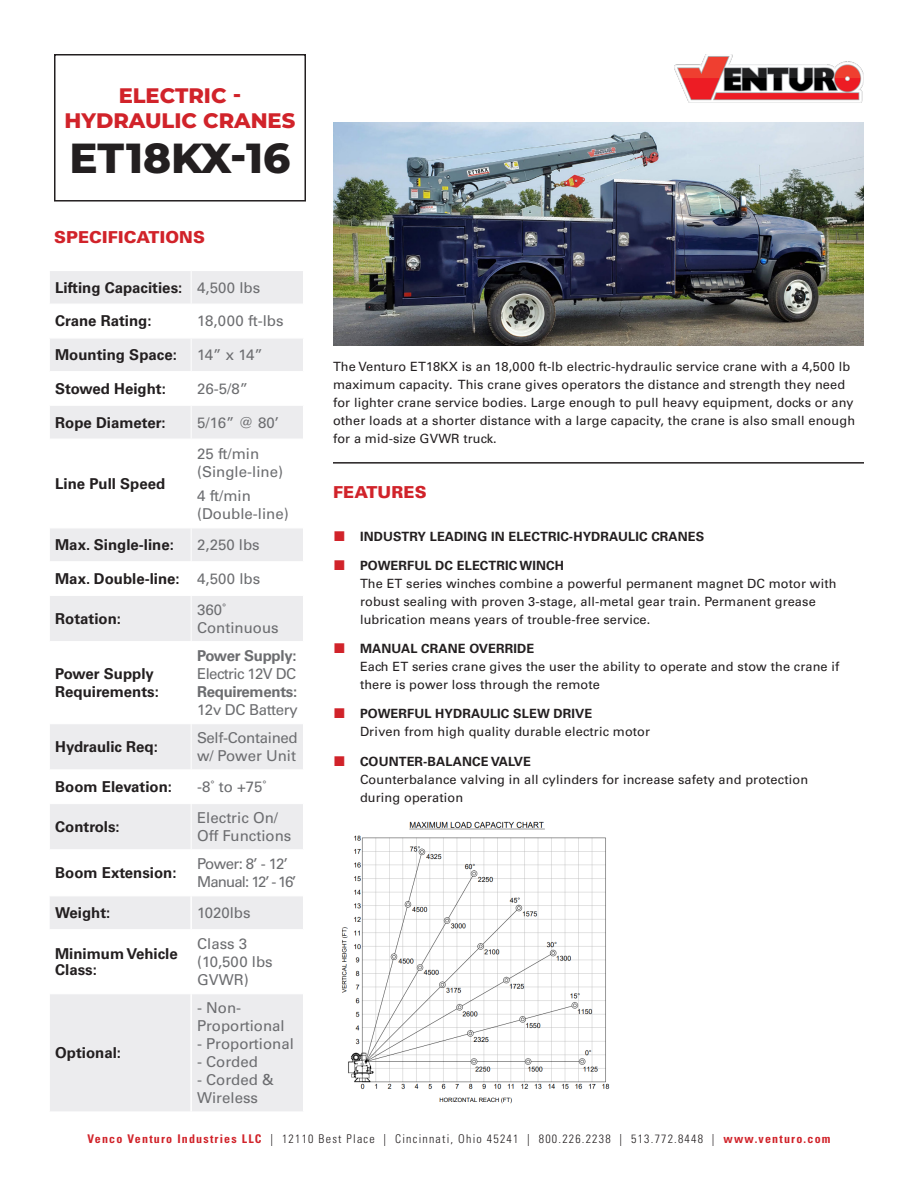
<style>
.page{position:relative;width:918px;height:1188px;background:#fff}
.page>*{position:absolute;margin:0;border:0;box-sizing:border-box;transform-origin:0 0}
.t1{font:800 42px "Montserrat";color:#231f20}
.t2{font:800 21px/25.2px "Montserrat";color:#d1232a;text-align:center}
.t3{font:900 16.5px "Univers LT Std";letter-spacing:.01em;color:#d1232a}
.spec_label{font:700 15px/18px "Univers LT Std";color:#231f20}
.spec_data{font:15px/18px "Univers LT Std";color:#6c6d70}
.spec_data-2{font:700 15px/18px "Univers LT Std";letter-spacing:-.02em;color:#6c6d70;text-align:justify}
.spec_data-3{font:15px/18px "Univers LT Std";letter-spacing:-.06em;color:#6c6d70}
.spec_data-4{font:15px/18px "Univers LT Std";letter-spacing:-.02em;color:#6c6d70}
.Body_Copy{font:12.75px/18px "Univers LT Std";letter-spacing:.01em;color:#231f20}
.t4{font:700 12.75px "Univers LT Std";letter-spacing:.01em;color:#231f20}
.t5{font:300 condensed 12px "Univers LT Std";letter-spacing:.1em;color:#231f20}
.s1{font-weight:400}
.s2{font-family:"Arial";font-size:21px;color:#d1232a}
.s3{font-family:"Arial";font-weight:700;font-size:21px;color:#d1232a}
.s4{font-weight:700}
.s5{font-weight:700;color:#d1232a}
</style>
<div class="page">
<div style="left:54px;top:54px;width:252px;height:148px;border:2px solid #231f20"></div>
<hr style="left:333px;top:462px;width:531px;height:2px;background:#231f20">
<img style="left:333px;top:122px;width:531px;height:224px">
<img style="left:341px;top:822px;width:269px;height:282px">
<svg style="left:50px;top:271px;width:253px;height:840px;fill:#ececee"></svg>
<svg style="left:50px;top:562px;width:253px;height:431px"></svg>
<hr style="left:191px;top:271px;width:1px;height:33px;background:#fff">
<hr style="left:48px;top:304px;width:143px;height:1px;background:#fff">
<hr style="left:191px;top:304px;width:112px;height:1px;background:#fff">
<hr style="left:191px;top:304px;width:1px;height:33px;background:#fff">
<hr style="left:50px;top:371px;width:141px;height:1px;background:#fff">
<hr style="left:191px;top:371px;width:112px;height:1px;background:#fff">
<hr style="left:191px;top:439px;width:1px;height:89px;background:#fff">
<hr style="left:191px;top:528px;width:1px;height:33px;background:#fff">
<hr style="left:191px;top:596px;width:1px;height:45px;background:#fff">
<hr style="left:191px;top:724px;width:1px;height:46px;background:#fff">
<hr style="left:191px;top:804px;width:1px;height:45px;background:#fff">
<hr style="left:48px;top:337px;width:143px;height:2px;background:#fff">
<hr style="left:191px;top:337px;width:113px;height:2px;background:#fff">
<hr style="left:191px;top:339px;width:1px;height:32px;background:#fff">
<hr style="left:191px;top:372px;width:1px;height:33px;background:#fff">
<hr style="left:50px;top:405px;width:141px;height:1px;background:#fff">
<hr style="left:191px;top:405px;width:112px;height:1px;background:#fff">
<hr style="left:191px;top:406px;width:1px;height:33px;background:#fff">
<hr style="left:50px;top:439px;width:141px;height:1px;background:#fff">
<hr style="left:191px;top:439px;width:112px;height:1px;background:#fff">
<hr style="left:50px;top:528px;width:141px;height:1px;background:#fff">
<hr style="left:191px;top:528px;width:112px;height:1px;background:#fff">
<hr style="left:49px;top:849px;width:142px;height:1px;background:#fff">
<hr style="left:191px;top:849px;width:112px;height:1px;background:#fff">
<hr style="left:190px;top:850px;width:2px;height:46px;background:#fff">
<hr style="left:49px;top:561px;width:142px;height:1px;background:#fff">
<hr style="left:191px;top:561px;width:112px;height:1px;background:#fff">
<hr style="left:190px;top:562px;width:2px;height:33px;background:#fff">
<hr style="left:49px;top:595px;width:142px;height:1px;background:#fff">
<hr style="left:191px;top:595px;width:112px;height:1px;background:#fff">
<hr style="left:50px;top:641px;width:141px;height:1px;background:#fff">
<hr style="left:191px;top:641px;width:112px;height:1px;background:#fff">
<hr style="left:190px;top:642px;width:2px;height:81px;background:#fff">
<hr style="left:50px;top:723px;width:141px;height:1px;background:#fff">
<hr style="left:191px;top:723px;width:112px;height:1px;background:#fff">
<hr style="left:50px;top:770px;width:141px;height:1px;background:#fff">
<hr style="left:191px;top:770px;width:112px;height:1px;background:#fff">
<hr style="left:190px;top:770px;width:2px;height:33px;background:#fff">
<hr style="left:50px;top:803px;width:141px;height:1px;background:#fff">
<hr style="left:191px;top:803px;width:112px;height:1px;background:#fff">
<hr style="left:190px;top:930px;width:2px;height:63px;background:#fff">
<hr style="left:49px;top:896px;width:142px;height:1px;background:#fff">
<hr style="left:191px;top:896px;width:112px;height:1px;background:#fff">
<hr style="left:190px;top:896px;width:2px;height:33px;background:#fff">
<hr style="left:48px;top:929px;width:143px;height:1px;background:#fff">
<hr style="left:191px;top:929px;width:112px;height:1px;background:#fff">
<hr style="left:50px;top:993px;width:141px;height:1px;background:#fff">
<hr style="left:191px;top:993px;width:112px;height:1px;background:#fff">
<hr style="left:190px;top:994px;width:2px;height:118px;background:#fff">
<img style="left:674px;top:54px;width:190px;height:49px">
<p class="t2" style="left:65px;top:82px;width:232px">ELECTRIC -<br>HYDRAULIC CRANES</p>
<p class="t1" style="left:69px;top:127px;width:223px">ET18KX-16</p>
<p class="t3" style="left:54px;top:227px;width:153px">SPECIFICATIONS</p>
<p class="spec_label" style="left:55px;top:278px;width:129px">Lifting Capacities:</p>
<p class="spec_data" style="left:197px;top:278px;width:65px">4,500 lbs</p>
<p class="spec_label" style="left:55px;top:312px;width:98px">Crane Rating:</p>
<p class="spec_data" style="left:197px;top:312px;width:88px">18,000 ft-lbs</p>
<p class="spec_label" style="left:55px;top:346px;width:123px">Mounting Space:</p>
<p class="spec_data" style="left:197px;top:346px;width:67px">14” x 14”</p>
<p class="spec_label" style="left:55px;top:380px;width:112px">Stowed Height:</p>
<p class="spec_data" style="left:197px;top:380px;width:52px">26-5/8”</p>
<p class="spec_label" style="left:55px;top:413px;width:112px">Rope Diameter:</p>
<p class="spec_data" style="left:197px;top:413px;width:83px">5/16” @ 80’</p>
<p class="spec_label" style="left:55px;top:475px;width:112px">Line Pull Speed</p>
<p class="spec_data" style="left:197px;top:444px;width:87px">25 ft/min (Single-line)</p>
<p class="spec_data" style="left:197px;top:487px;width:93px">4 ft/min (Double-line)</p>
<p class="spec_label" style="left:55px;top:536px;width:120px">Max. Single-line:</p>
<p class="spec_data" style="left:197px;top:536px;width:64px">2,250 lbs</p>
<p class="spec_label" style="left:55px;top:570px;width:126px">Max. Double-line:</p>
<p class="spec_data" style="left:197px;top:570px;width:65px">4,500 lbs</p>
<p class="spec_label" style="left:55px;top:610px;width:67px">Rotation:</p>
<p class="spec_data" style="left:197px;top:601px;width:83px">360˚<br>Continuous</p>
<p class="spec_label" style="left:55px;top:665px;width:105px">Power Supply<br>Requirements:</p>
<p class="spec_data-2" style="left:197px;top:647px;width:102px">Power Supply:<br><span class="s1">Electric 12V DC </span>Requirements:<br><span class="s1">12v DC Battery</span></p>
<p class="spec_label" style="left:55px;top:738px;width:104px">Hydraulic Req:</p>
<p class="spec_data-4" style="left:197px;top:729px;width:102px">Self-Contained w/ Power Unit</p>
<p class="spec_label" style="left:55px;top:778px;width:118px">Boom Elevation:</p>
<p class="spec_data" style="left:197px;top:778px;width:71px">-8˚ to +75˚</p>
<p class="spec_label" style="left:55px;top:818px;width:66px">Controls:</p>
<p class="spec_data" style="left:197px;top:809px;width:96px">Electric On/<br>Off Functions</p>
<p class="spec_label" style="left:55px;top:864px;width:123px">Boom Extension:</p>
<p class="spec_data-3" style="left:197px;top:855px;width:101px">Power: 8’ - 12’<br>Manual: 12’ - 16’</p>
<p class="spec_label" style="left:55px;top:904px;width:57px">Weight:</p>
<p class="spec_data" style="left:197px;top:904px;width:55px">1020lbs</p>
<p class="spec_label" style="left:55px;top:945px;width:124px;line-height:16.5px">Minimum Vehicle<br>Class:</p>
<p class="spec_data" style="left:197px;top:935px;width:77px">Class 3 (10,500 lbs<br>GVWR)</p>
<p class="spec_label" style="left:55px;top:1044px;width:67px">Optional:</p>
<p class="spec_data" style="left:197px;top:999px;width:89px">- Non-<br>Proportional</p>
<p class="spec_data" style="left:197px;top:1035px;width:98px">- Proportional</p>
<p class="spec_data" style="left:197px;top:1053px;width:62px">- Corded</p>
<p class="spec_data" style="left:197px;top:1071px;width:78px">- Corded &amp;<br>Wireless</p>
<p class="Body_Copy" style="left:333px;top:357px;width:524px">The Venturo ET18KX is an 18,000 ft-lb electric-hydraulic service crane with a 4,500 lb maximum capacity. This crane gives operators the distance and strength they need for lighter crane service bodies. Large enough to pull heavy equipment, docks or any other loads at a shorter distance with a large capacity, the crane is also small enough for a mid-size GVWR truck.</p>
<p class="t3" style="left:333px;top:482px;width:95px">FEATURES</p>
<p class="t4" style="left:333px;top:529px;width:373px"><span class="s2">■</span> INDUSTRY LEADING IN ELECTRIC-HYDRAULIC CRANES</p>
<p class="Body_Copy" style="left:360px;top:556px;width:478px;text-indent:-27px"><span class="s3">■</span> <span class="s4">POWERFUL DC ELECTRIC WINCH<br></span>The ET series winches combine a powerful permanent magnet DC motor with robust sealing with proven 3-stage, all-metal gear train. Permanent grease lubrication means years of trouble-free service.</p>
<p class="Body_Copy" style="left:360px;top:640px;width:481px;text-indent:-27px"><span class="s3">■</span> <span class="s4">MANUAL CRANE OVERRIDE<br></span>Each ET series crane gives the user the ability to operate and stow the crane if there is power loss through the remote</p>
<p class="Body_Copy" style="left:360px;top:705px;width:292px;text-indent:-27px"><span class="s3">■</span> <span class="s4">POWERFUL HYDRAULIC SLEW DRIVE<br></span>Driven from high quality durable electric motor</p>
<p class="Body_Copy" style="left:360px;top:752px;width:450px;text-indent:-27px"><span class="s3">■</span> <span class="s4">COUNTER-BALANCE VALVE<br></span>Counterbalance valving in all cylinders for increase safety and protection during operation</p>
<p class="t5" style="left:87px;top:1131px;width:745px"><span class="s5">Venco Venturo Industries LLC</span> | 12110 Best Place | Cincinnati, Ohio 45241 | 800.226.2238 | 513.772.8448 | <span class="s5">www.venturo.com</span></p>
</div>
